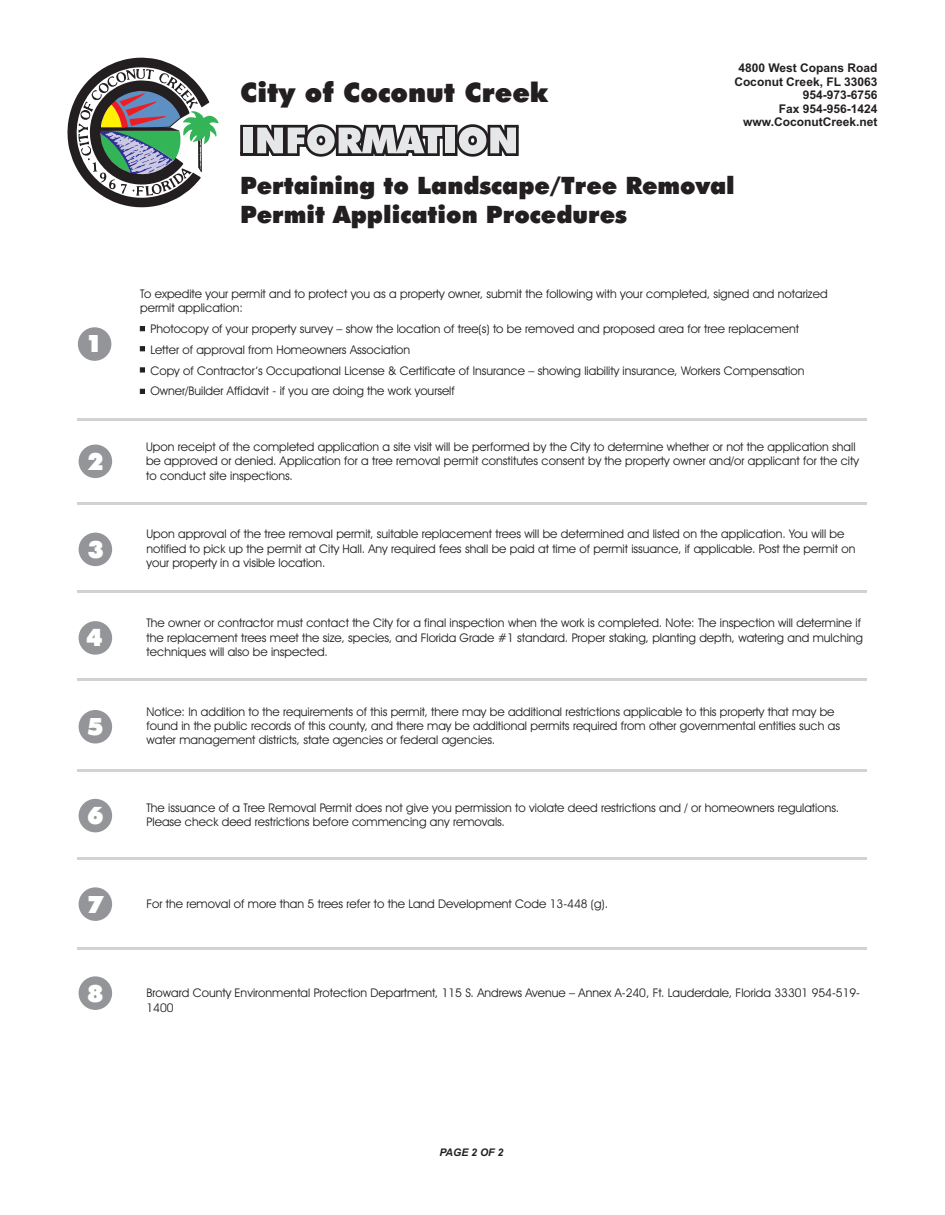
<style>
.page{position:relative;width:945px;height:1215px;background:#fff}
.page>*{position:absolute;margin:0;border:0;box-sizing:border-box;transform-origin:0 0}
.t1{font:900 27px "Futura BT";color:#231f20}
.t2{font:900 24px/28.8px "Futura BT";color:#231f20}
.t3{font:900 24px "Futura BT";color:#fff}
.t4{font:12px/14.4px "Avant Garde IT Cby BT";color:#231f20}
.t5{font:700 12px/13.4px "Arial";color:#231f20;text-align:right}
.t6{font:italic 700 10.5px "Arial";color:#231f20}
</style>
<div class="page">
<svg style="left:67px;top:58px;width:151px;height:150px"></svg>
<svg style="left:240px;top:124px;width:279px;height:33px;background:#a5a4a6"></svg>
<div style="left:78px;top:327px;width:33px;height:34px;background:#939598;border-radius:50%"></div>
<div style="left:79px;top:445px;width:33px;height:33px;background:#939598;border-radius:50%"></div>
<div style="left:79px;top:533px;width:33px;height:33px;background:#939598;border-radius:50%"></div>
<div style="left:79px;top:621px;width:33px;height:34px;background:#939598;border-radius:50%"></div>
<div style="left:79px;top:710px;width:33px;height:34px;background:#939598;border-radius:50%"></div>
<div style="left:79px;top:799px;width:33px;height:33px;background:#939598;border-radius:50%"></div>
<div style="left:79px;top:887px;width:33px;height:34px;background:#939598;border-radius:50%"></div>
<div style="left:79px;top:976px;width:33px;height:34px;background:#939598;border-radius:50%"></div>
<hr style="left:78px;top:418px;width:789px;height:3px;background:#d1d2d4">
<hr style="left:78px;top:502px;width:789px;height:3px;background:#d1d2d4">
<hr style="left:78px;top:590px;width:789px;height:3px;background:#d1d2d4">
<hr style="left:78px;top:678px;width:789px;height:2px;background:#d1d2d4">
<hr style="left:78px;top:769px;width:789px;height:3px;background:#d1d2d4">
<hr style="left:78px;top:857px;width:789px;height:3px;background:#d1d2d4">
<hr style="left:78px;top:947px;width:789px;height:3px;background:#d1d2d4">
<svg style="left:140px;top:326px;width:5px;height:5px"></svg>
<svg style="left:140px;top:346px;width:5px;height:5px"></svg>
<svg style="left:140px;top:368px;width:5px;height:4px"></svg>
<svg style="left:140px;top:389px;width:5px;height:5px"></svg>
<h1 class="t1" style="left:240px;top:81px;width:309px">City of Coconut Creek</h1>
<p class="t5" style="left:734px;top:63px;width:145px">4800 West Copans Road<br>Coconut Creek, FL 33063<br>954-973-6756<br>Fax 954-956-1424 www.CoconutCreek.net</p>
<h2 class="t3" style="left:86px;top:334px;width:18px">1</h2>
<h2 class="t2" style="left:240px;top:173px;width:496px">Pertaining to Landscape/Tree Removal<br>Permit Application Procedures</h2>
<p class="t4" style="left:140px;top:287px;width:689px">To expedite your permit and to protect you as a property owner, submit the following with your completed, signed and notarized permit application:</p>
<p class="t4" style="left:150px;top:319px;width:655px;line-height:20.9px">Photocopy of your property survey – show the location of tree(s) to be removed and proposed area for tree replacement Letter of approval from Homeowners Association<br>Copy of Contractor’s Occupational License &amp; Certificate of Insurance – showing liability insurance, Workers Compensation Owner/Builder Affidavit - if you are doing the work yourself</p>
<h2 class="t3" style="left:88px;top:451px;width:18px">2</h2>
<p class="t4" style="left:146px;top:441px;width:714px">Upon receipt of the completed application a site visit will be performed by the City to determine whether or not the application shall be approved or denied. Application for a tree removal permit constitutes consent by the property owner and/or applicant for the city to conduct site inspections.</p>
<h2 class="t3" style="left:88px;top:540px;width:18px">3</h2>
<p class="t4" style="left:147px;top:528px;width:710px">Upon approval of the tree removal permit, suitable replacement trees will be determined and listed on the application. You will be notified to pick up the permit at City Hall. Any required fees shall be paid at time of permit issuance, if applicable. Post the permit on your property in a visible location.</p>
<h2 class="t3" style="left:86px;top:628px;width:18px">4</h2>
<p class="t4" style="left:147px;top:617px;width:718px">The owner or contractor must contact the City for a final inspection when the work is completed. Note: The inspection will determine if the replacement trees meet the size, species, and Florida Grade #1 standard. Proper staking, planting depth, watering and mulching techniques will also be inspected.</p>
<h2 class="t3" style="left:87px;top:717px;width:18px">5</h2>
<p class="t4" style="left:147px;top:705px;width:695px">Notice: In addition to the requirements of this permit, there may be additional restrictions applicable to this property that may be found in the public records of this county, and there may be additional permits required from other governmental entities such as water management districts, state agencies or federal agencies.</p>
<h2 class="t3" style="left:87px;top:806px;width:18px">6</h2>
<p class="t4" style="left:147px;top:802px;width:694px">The issuance of a Tree Removal Permit does not give you permission to violate deed restrictions and / or homeowners regulations.<br>Please check deed restrictions before commencing any removals.</p>
<h2 class="t3" style="left:87px;top:894px;width:18px">7</h2>
<p class="t4" style="left:147px;top:898px;width:463px">For the removal of more than 5 trees refer to the Land Development Code 13-448 (g).</p>
<h2 class="t3" style="left:87px;top:983px;width:18px">8</h2>
<p class="t4" style="left:147px;top:987px;width:715px">Broward County Environmental Protection Department, 115 S. Andrews Avenue – Annex A-240, Ft. Lauderdale, Florida 33301 954-519-<br>1400</p>
<p class="t6" style="left:439px;top:1148px;width:65px">PAGE 2 OF 2</p>
</div>
